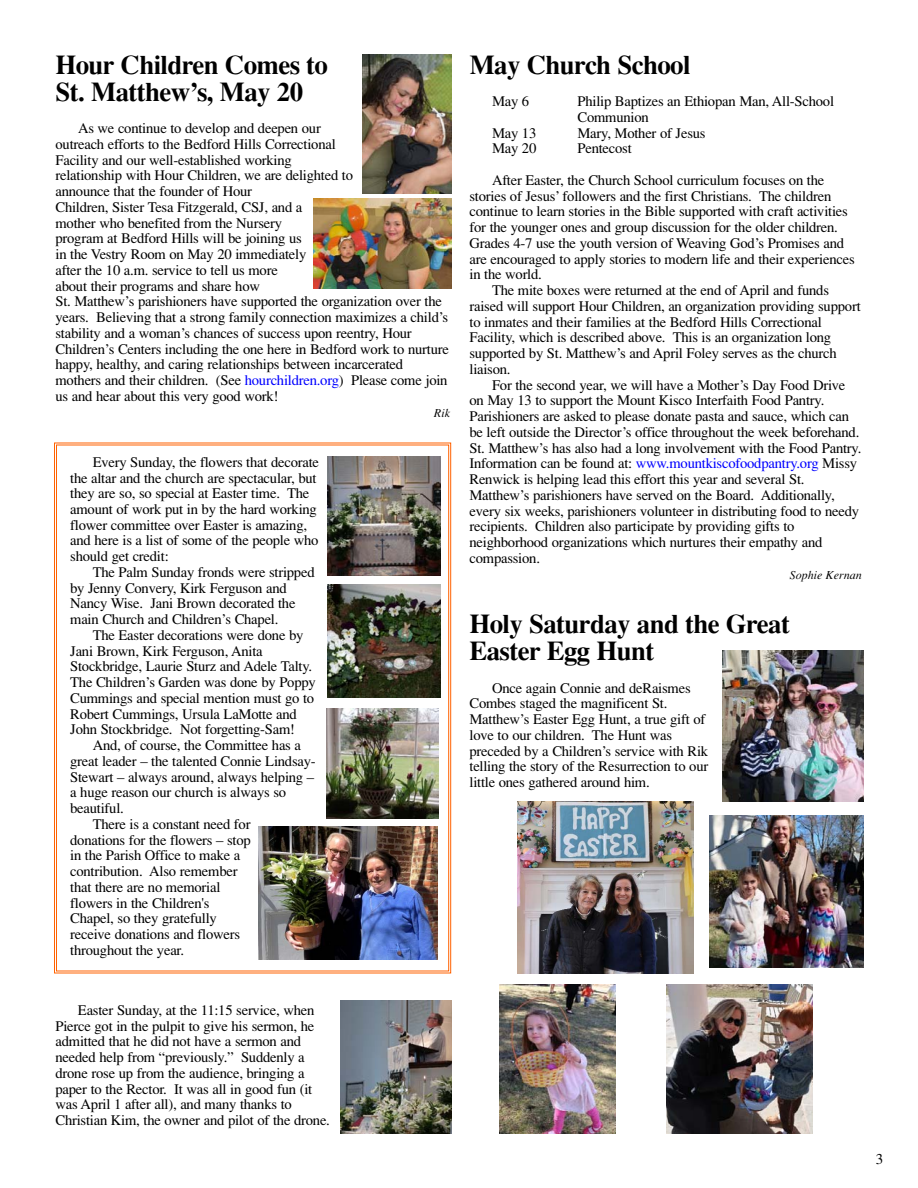
<style>
.page{position:relative;width:918px;height:1188px;background:#fff}
.page>*{position:absolute;margin:0;border:0;box-sizing:border-box;transform-origin:0 0}
.t1{font:700 27px/27px "Times";letter-spacing:-.025em;color:#000}
.t2{font:15px "Times";color:#000}
.t3{font:14.7px/15.8px "Times";letter-spacing:-.015em;color:#000}
.t4{font:italic 12px "Times";color:#000}
.s1{color:#00f}
</style>
<div class="page">
<svg style="left:54px;top:442px;width:398px;height:532px"></svg>
<img style="left:722px;top:650px;width:142px;height:152px">
<img style="left:518px;top:802px;width:176px;height:171px">
<img style="left:327px;top:584px;width:114px;height:114px">
<img style="left:327px;top:708px;width:111px;height:111px">
<img style="left:500px;top:984px;width:116px;height:150px">
<img style="left:666px;top:984px;width:146px;height:150px">
<img style="left:327px;top:457px;width:114px;height:118px">
<img style="left:362px;top:54px;width:89px;height:139px">
<img style="left:313px;top:199px;width:138px;height:90px">
<img style="left:259px;top:827px;width:179px;height:133px">
<img style="left:341px;top:1000px;width:110px;height:134px">
<img style="left:709px;top:816px;width:155px;height:152px">
<h1 class="t1" style="left:56px;top:54px;width:274px">Hour Children Comes to<br>St. Matthew’s, May 20</h1>
<p class="t3" style="left:55px;top:122px;width:395px;text-indent:23px">As we continue to develop and deepen our<br>outreach efforts to the Bedford Hills Correctional<br>Facility and our well-established working<br>relationship with Hour Children, we are delighted to<br>announce that the founder of Hour<br>Children, Sister Tesa Fitzgerald, CSJ, and a<br>mother who benefited from the Nursery<br>program at Bedford Hills will be joining us<br>in the Vestry Room on May 20 immediately<br>after the 10 a.m. service to tell us more<br>about their programs and share how<br>St. Matthew’s parishioners have supported the organization over the years. Believing that a strong family connection maximizes a child’s stability and a woman’s chances of success upon reentry, Hour Children’s Centers including the one here in Bedford work to nurture happy, healthy, and caring relationships between incarcerated mothers and their children. (See <span class="s1">hourchildren.org</span>) Please come join us and hear about this very good work!</p>
<p class="t4" style="left:434px;top:408px;width:17px">Rik</p>
<p class="t3" style="left:70px;top:455px;width:250px;text-indent:23px">Every Sunday, the flowers that decorate the altar and the church are spectacular, but they are so, so special at Easter time. The amount of work put in by the hard working flower committee over Easter is amazing, and here is a list of some of the people who should get credit:</p>
<p class="t3" style="left:70px;top:566px;width:246px;text-indent:23px">The Palm Sunday fronds were stripped by Jenny Convery, Kirk Ferguson and Nancy Wise. Jani Brown decorated the main Church and Children’s Chapel.</p>
<p class="t3" style="left:70px;top:629px;width:247px;text-indent:23px">The Easter decorations were done by Jani Brown, Kirk Ferguson, Anita Stockbridge, Laurie Sturz and Adele Talty.<br>The Children’s Garden was done by Poppy Cummings and special mention must go to Robert Cummings, Ursula LaMotte and John Stockbridge. Not forgetting-Sam!</p>
<p class="t3" style="left:93px;top:739px;width:210px">And, of course, the Committee has a</p>
<p class="t3" style="left:70px;top:755px;width:247px">great leader – the talented Connie Lindsay-</p>
<p class="t3" style="left:70px;top:770px;width:245px">Stewart – always around, always helping –</p>
<p class="t3" style="left:70px;top:786px;width:217px">a huge reason our church is always so</p>
<p class="t3" style="left:70px;top:802px;width:55px">beautiful.</p>
<p class="t3" style="left:93px;top:818px;width:159px">There is a constant need for</p>
<p class="t3" style="left:70px;top:833px;width:182px">donations for the flowers – stop</p>
<p class="t3" style="left:70px;top:849px;width:172px">in the Parish Office to make a</p>
<p class="t3" style="left:70px;top:865px;width:169px">contribution. Also remember</p>
<p class="t3" style="left:70px;top:881px;width:152px">that there are no memorial</p>
<p class="t3" style="left:70px;top:896px;width:141px">flowers in the Children's</p>
<p class="t3" style="left:70px;top:912px;width:148px">Chapel, so they gratefully</p>
<p class="t3" style="left:70px;top:928px;width:171px">receive donations and flowers</p>
<p class="t3" style="left:70px;top:944px;width:115px">throughout the year.</p>
<p class="t3" style="left:55px;top:1004px;width:276px;text-indent:23px">Easter Sunday, at the 11:15 service, when Pierce got in the pulpit to give his sermon, he admitted that he did not have a sermon and needed help from “previously.” Suddenly a drone rose up from the audience, bringing a paper to the Rector. It was all in good fun (it was April 1 after all), and many thanks to Christian Kim, the owner and pilot of the drone.</p>
<h1 class="t1" style="left:470px;top:54px;width:223px">May Church School</h1>
<p class="t3" style="left:492px;top:95px;width:39px">May 6</p>
<p class="t3" style="left:577px;top:95px;width:258px">Philip Baptizes an Ethiopan Man, All-School<br>Communion</p>
<p class="t3" style="left:492px;top:126px;width:46px">May 13</p>
<p class="t3" style="left:577px;top:126px;width:130px">Mary, Mother of Jesus</p>
<p class="t3" style="left:492px;top:142px;width:46px">May 20</p>
<p class="t3" style="left:492px;top:134px;width:334px;line-height:31.5px;text-indent:85px">Pentecost<br>After Easter, the Church School curriculum focuses on the</p>
<p class="t3" style="left:469px;top:189px;width:363px">stories of Jesus’ followers and the first Christians. The children</p>
<p class="t3" style="left:469px;top:205px;width:380px">continue to learn stories in the Bible supported with craft activities</p>
<p class="t3" style="left:469px;top:221px;width:370px">for the younger ones and group discussion for the older children.</p>
<p class="t3" style="left:469px;top:236px;width:376px">Grades 4-7 use the youth version of Weaving God’s Promises and</p>
<p class="t3" style="left:469px;top:252px;width:387px">are encouraged to apply stories to modern life and their experiences</p>
<p class="t3" style="left:469px;top:268px;width:74px">in the world.</p>
<p class="t3" style="left:492px;top:284px;width:339px">The mite boxes were returned at the end of April and funds</p>
<p class="t3" style="left:469px;top:299px;width:393px">raised will support Hour Children, an organization providing support</p>
<p class="t3" style="left:469px;top:315px;width:354px">to inmates and their families at the Bedford Hills Correctional</p>
<p class="t3" style="left:469px;top:331px;width:363px">Facility, which is described above. This is an organization long</p>
<p class="t3" style="left:469px;top:347px;width:369px">supported by St. Matthew’s and April Foley serves as the church</p>
<p class="t3" style="left:469px;top:362px;width:43px">liaison.</p>
<p class="t3" style="left:492px;top:378px;width:355px">For the second year, we will have a Mother’s Day Food Drive</p>
<p class="t3" style="left:469px;top:394px;width:356px">on May 13 to support the Mount Kisco Interfaith Food Pantry.</p>
<p class="t3" style="left:469px;top:410px;width:381px">Parishioners are asked to please donate pasta and sauce, which can</p>
<p class="t3" style="left:469px;top:425px;width:391px">be left outside the Director’s office throughout the week beforehand.</p>
<p class="t3" style="left:469px;top:441px;width:393px">St. Matthew’s has also had a long involvement with the Food Pantry.</p>
<p class="t3" style="left:469px;top:457px;width:389px">Information can be found at: <span class="s1">www.mountkiscofoodpantry.org</span> Missy</p>
<p class="t3" style="left:469px;top:473px;width:337px">Renwick is helping lead this effort this year and several St.</p>
<p class="t3" style="left:469px;top:488px;width:367px">Matthew’s parishioners have served on the Board. Additionally,</p>
<p class="t3" style="left:469px;top:504px;width:391px">every six weeks, parishioners volunteer in distributing food to needy</p>
<p class="t3" style="left:469px;top:520px;width:327px">recipients. Children also participate by providing gifts to</p>
<p class="t3" style="left:469px;top:536px;width:355px">neighborhood organizations which nurtures their empathy and</p>
<p class="t3" style="left:469px;top:551px;width:72px">compassion.</p>
<p class="t4" style="left:790px;top:570px;width:73px">Sophie Kernan</p>
<h1 class="t1" style="left:470px;top:613px;width:322px">Holy Saturday and the Great<br>Easter Egg Hunt</h1>
<p class="t3" style="left:469px;top:681px;width:240px;text-indent:23px">Once again Connie and deRaismes Combes staged the magnificent St.<br>Matthew’s Easter Egg Hunt, a true gift of love to our children. The Hunt was preceded by a Children’s service with Rik telling the story of the Resurrection to our little ones gathered around him.</p>
<p class="t2" style="left:876px;top:1154px;width:9px">3</p>
</div>
